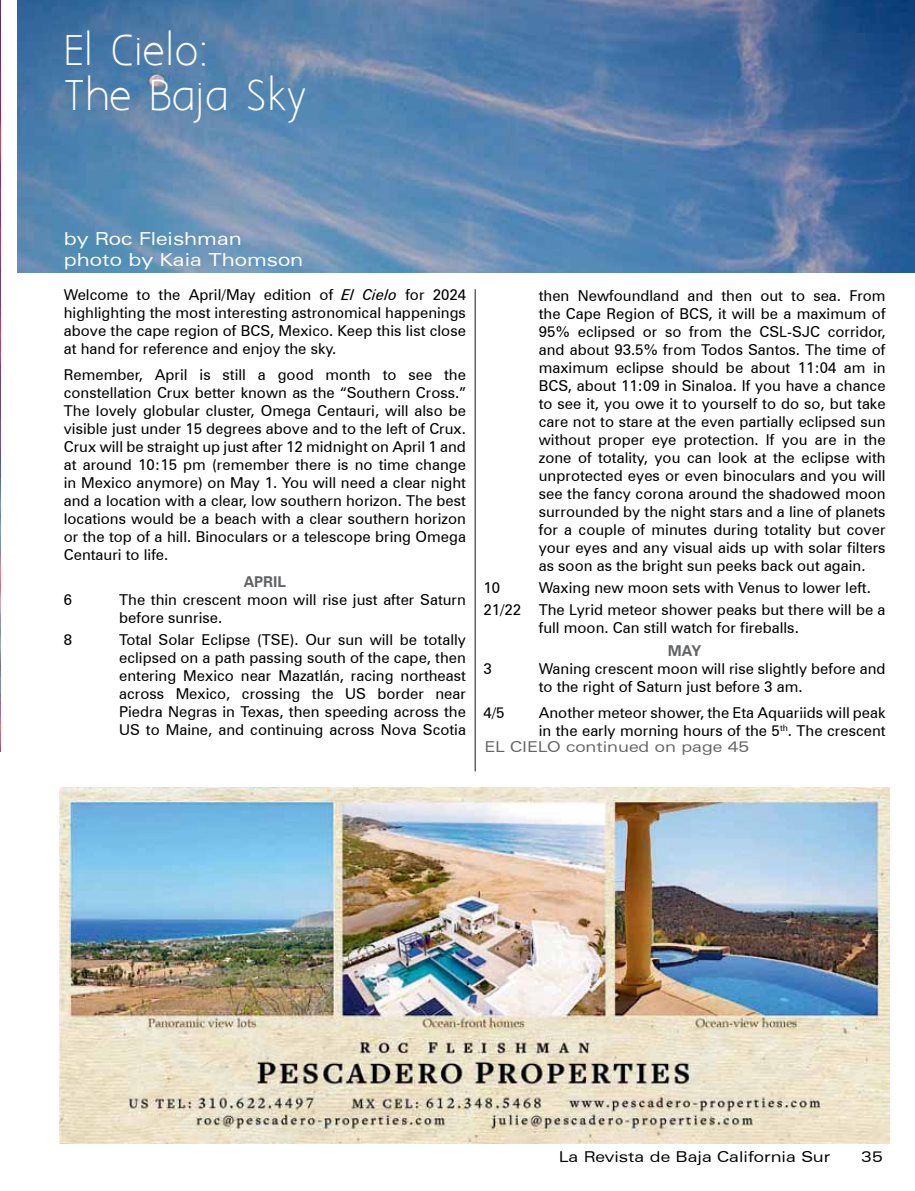
<style>
.page{position:relative;width:915px;height:1191px;background:#fff}
.page>*{position:absolute;margin:0;border:0;box-sizing:border-box;transform-origin:0 0}
.t1{font:37.5px/45px "Aaargh Normal";color:#fff}
.t2{font:expanded 18px/21.6px "Zurich BT";color:#fff}
.t3{font:15px/18px "Zurich BT";color:#000;text-align:justify}
.t4{font:expanded 15px "Zurich BT";color:#000}
.t5{font:expanded 15px "Zurich BT";color:#636466}
.t6{font:700 15px "Zurich BT";color:#636466}
.s1{font-style:italic}
</style>
<div class="page">
<img style="left:0;top:0;width:1px;height:751px">
<img style="left:17px;top:0;width:897px;height:272px">
<hr style="left:474px;top:289px;width:2px;height:482px;background:#636466">
<img style="left:59px;top:787px;width:829px;height:356px">
<h1 class="t1" style="left:64px;top:31px;width:244px">El Cielo:<br>The Baja Sky</h1>
<p class="t2" style="left:64px;top:228px;width:241px">by Roc Fleishman photo by Kaia Thomson</p>
<p class="t3" style="left:64px;top:285px;width:403px">Welcome to the April/May edition of <span class="s1">El Cielo</span> for 2024 highlighting the most interesting astronomical happenings above the cape region of BCS, Mexico. Keep this list close at hand for reference and enjoy the sky.</p>
<p class="t3" style="left:64px;top:365px;width:403px">Remember, April is still a good month to see the constellation Crux better known as the “Southern Cross.” The lovely globular cluster, Omega Centauri, will also be visible just under 15 degrees above and to the left of Crux.<br>Crux will be straight up just after 12 midnight on April 1 and at around 10:15 pm (remember there is no time change in Mexico anymore) on May 1. You will need a clear night and a location with a clear, low southern horizon. The best locations would be a beach with a clear southern horizon or the top of a hill. Binoculars or a telescope bring Omega Centauri to life.</p>
<p class="t6" style="left:244px;top:570px;width:44px">APRIL</p>
<p class="t3" style="left:64px;top:590px;width:10px">6</p>
<p class="t3" style="left:119px;top:590px;width:348px">The thin crescent moon will rise just after Saturn before sunrise.</p>
<p class="t3" style="left:64px;top:630px;width:10px">8</p>
<p class="t3" style="left:119px;top:630px;width:348px">Total Solar Eclipse (TSE). Our sun will be totally eclipsed on a path passing south of the cape, then entering Mexico near Mazatlán, racing northeast across Mexico, crossing the US border near Piedra N egras in Texas, then speeding across the US to Maine, and continuing across Nova Scotia</p>
<p class="t3" style="left:538px;top:285px;width:348px">then Newfoundland and then out to sea. From the Cape Region of BCS, it will be a maximum of 95% eclipsed or so from the CSL-SJC corridor, and about 93.5% from Todos Santos. The time of maximum eclipse should be about 11:04 am in BCS, about 11:09 in Sinaloa. If you have a chance to see it, you owe it to yourself to do so, but take care not to stare at the even partially eclipsed sun without proper eye protection. If you are in the zone of totality, you can look at the eclipse with unprotected eyes or even binoculars and you will see the fancy corona around the shadowed moon surrounded by the night stars and a line of planets for a couple of minutes during totality but cover your eyes and any visual aids up with solar filters as soon as the bright sun peeks back out again.</p>
<p class="t3" style="left:483px;top:576px;width:403px;line-height:22.2px;text-indent:55px">Waxing new moon sets with Venus to lower left.<br>21/22 The Lyrid meteor shower peaks but there will be a</p>
<p class="t3" style="left:538px;top:618px;width:261px">full moon. Can still watch for fireballs.</p>
<p class="t6" style="left:667px;top:639px;width:33px">MAy</p>
<p class="t3" style="left:483px;top:658px;width:10px">3</p>
<p class="t3" style="left:538px;top:658px;width:348px">Waning crescent moon will rise slightly before and to the right of Saturn just before 3 am.</p>
<p class="t3" style="left:483px;top:703px;width:23px">4/5</p>
<p class="t3" style="left:538px;top:703px;width:348px">Another meteor shower, the Eta Aquariids will peak in the early morning hours of the 5<sup>th</sup>. The crescent</p>
<p class="t3" style="left:483px;top:578px;width:18px">10</p>
<p class="t5" style="left:484px;top:738px;width:266px">el cielo continued on page 45</p>
<p class="t4" style="left:558px;top:1148px;width:273px">La Revista de Baja California Sur</p>
<p class="t4" style="left:860px;top:1148px;width:23px">35</p>
</div>
